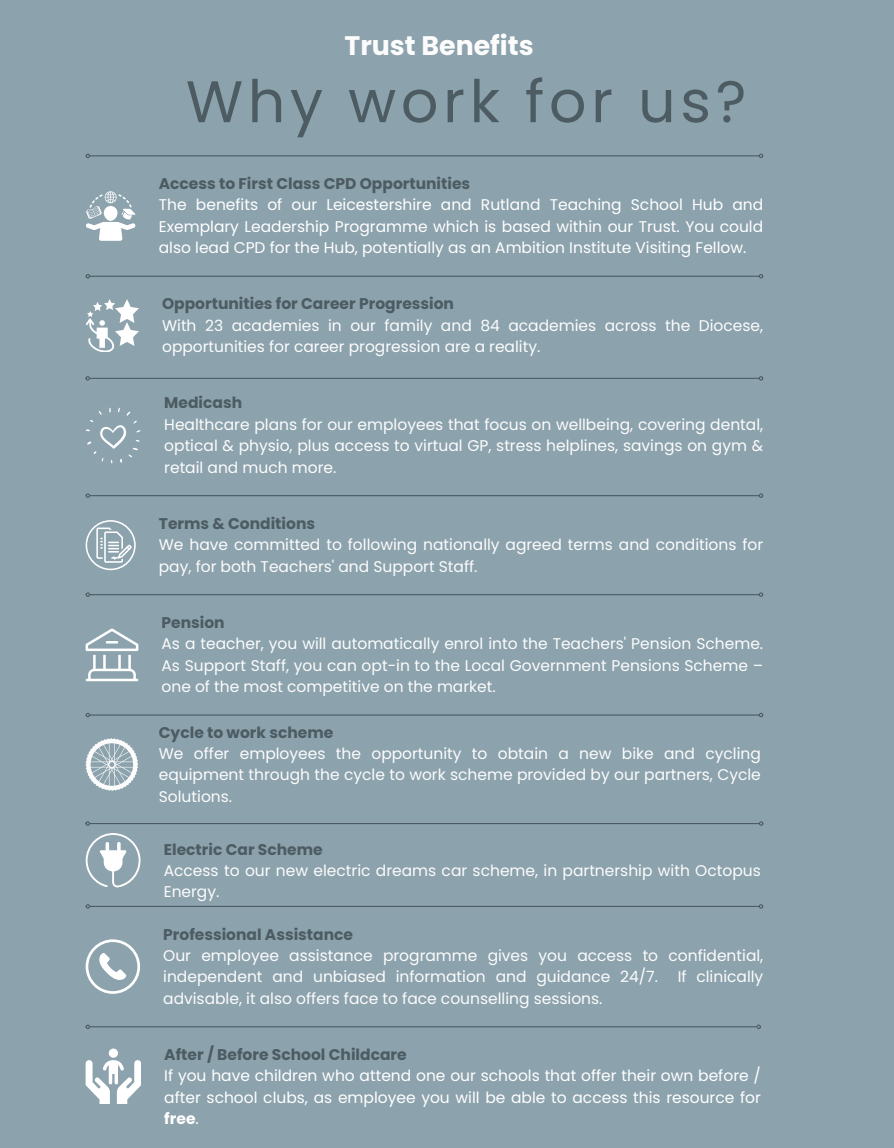
<style>
.page{position:relative;width:894px;height:1148px;background:#fff}
.page>*{position:absolute;margin:0;border:0;box-sizing:border-box;transform-origin:0 0}
.t1{font:58.65px "Poppins";letter-spacing:.08em;color:#4c5c62}
.t2{font:700 26.85px "Poppins";color:#fcfcfc}
.t3{font:15.45px/21.3px "Poppins";color:#fcfcfc}
.t4{font:15.45px/21.3px "Poppins";color:#fff;text-align:justify}
.t5{font:700 15.45px "Poppins";color:#4c5c62}
.s1{font-weight:700}
</style>
<div class="page">
<div style="left:0;top:0;width:893px;height:1147px;background:#8ca2ad"></div>
<svg style="left:86px;top:299px;width:52px;height:53px"></svg>
<svg style="left:86px;top:191px;width:50px;height:50px"></svg>
<svg style="left:86px;top:520px;width:50px;height:50px"></svg>
<svg style="left:86px;top:407px;width:55px;height:57px"></svg>
<svg style="left:86px;top:628px;width:52px;height:53px"></svg>
<svg style="left:86px;top:833px;width:55px;height:54px"></svg>
<svg style="left:86px;top:939px;width:54px;height:54px"></svg>
<hr style="left:90px;top:155px;width:668px;height:1px;background:#4c5c62">
<svg style="left:86px;top:154px;width:4px;height:4px"></svg>
<svg style="left:758px;top:154px;width:5px;height:4px"></svg>
<hr style="left:90px;top:276px;width:668px;height:1px;background:#4c5c62">
<svg style="left:86px;top:274px;width:4px;height:4px"></svg>
<svg style="left:758px;top:274px;width:5px;height:4px"></svg>
<hr style="left:90px;top:378px;width:668px;height:1px;background:#4c5c62">
<svg style="left:85px;top:376px;width:5px;height:4px"></svg>
<svg style="left:758px;top:376px;width:5px;height:4px"></svg>
<hr style="left:90px;top:495px;width:668px;height:1px;background:#4c5c62">
<svg style="left:86px;top:493px;width:4px;height:5px"></svg>
<svg style="left:758px;top:493px;width:5px;height:5px"></svg>
<hr style="left:90px;top:594px;width:668px;height:1px;background:#4c5c62">
<svg style="left:86px;top:592px;width:4px;height:5px"></svg>
<svg style="left:758px;top:592px;width:5px;height:5px"></svg>
<hr style="left:90px;top:823px;width:669px;height:1px;background:#4c5c62">
<svg style="left:85px;top:821px;width:5px;height:4px"></svg>
<svg style="left:758px;top:821px;width:5px;height:4px"></svg>
<hr style="left:90px;top:905px;width:668px;height:2px;background:#4c5c62">
<svg style="left:86px;top:904px;width:4px;height:4px"></svg>
<svg style="left:758px;top:904px;width:5px;height:4px"></svg>
<div style="left:109px;top:1048px;width:9px;height:9px;background:#fff;border-radius:50%"></div>
<svg style="left:86px;top:1060px;width:55px;height:43px"></svg>
<hr style="left:90px;top:1026px;width:666px;height:1px;background:#4c5c62">
<svg style="left:86px;top:1024px;width:4px;height:5px"></svg>
<svg style="left:756px;top:1024px;width:4px;height:5px"></svg>
<hr style="left:90px;top:714px;width:668px;height:1px;background:#4c5c62">
<svg style="left:86px;top:713px;width:4px;height:4px"></svg>
<svg style="left:758px;top:713px;width:5px;height:4px"></svg>
<svg style="left:86px;top:738px;width:52px;height:52px"></svg>
<h2 class="t2" style="left:344px;top:26px;width:191px">Trust Benefits</h2>
<h1 class="t1" style="left:186px;top:61px;width:562px">Why work for us?</h1>
<p class="t5" style="left:159px;top:173px;width:313px">Access to First Class CPD Opportunities</p>
<p class="t4" style="left:159px;top:194px;width:605px">The benefits of our Leicestershire and Rutland Teaching School Hub and Exemplary Leadership Programme which is based within our Trust. You could also lead CPD for the Hub, potentially as an Ambition Institute Visiting Fellow.</p>
<p class="t5" style="left:162px;top:293px;width:293px">Opportunities for Career Progression</p>
<p class="t3" style="left:162px;top:315px;width:602px">With 23 academies in our family and 84 academies across the Diocese, opportunities for career progression are a reality.</p>
<p class="t5" style="left:164px;top:392px;width:79px">Medicash</p>
<p class="t3" style="left:164px;top:414px;width:600px;text-align:justify">Healthcare plans for our employees that focus on wellbeing, covering dental, optical &amp; physio, plus access to virtual GP, stress helplines, savings on gym &amp; retail and much more.</p>
<p class="t5" style="left:159px;top:512px;width:158px">Terms &amp; Conditions</p>
<p class="t3" style="left:159px;top:534px;width:605px">We have committed to following nationally agreed terms and conditions for pay, for both Teachers' and Support Staff.</p>
<p class="t5" style="left:161px;top:611px;width:65px">Pension</p>
<p class="t3" style="left:161px;top:633px;width:603px;text-align:justify">As a teacher, you will automatically enrol into the Teachers' Pension Scheme.<br>As Support Staff, you can opt-in to the Local Government Pensions Scheme – one of the most competitive on the market.</p>
<p class="t5" style="left:159px;top:721px;width:176px">Cycle to work scheme</p>
<p class="t3" style="left:159px;top:743px;width:603px;text-align:justify">We offer employees the opportunity to obtain a new bike and cycling equipment through the cycle to work scheme provided by our partners, Cycle Solutions.</p>
<p class="t5" style="left:164px;top:838px;width:160px">Electric Car Scheme</p>
<p class="t3" style="left:164px;top:860px;width:598px">Access to our new electric dreams car scheme, in partnership with Octopus<br>Energy.</p>
<p class="t5" style="left:163px;top:923px;width:191px">Professional Assistance</p>
<p class="t3" style="left:163px;top:945px;width:601px">Our employee assistance programme gives you access to confidential, independent and unbiased information and guidance 24/7.</p>
<p class="t3" style="left:677px;top:966px;width:87px">If clinically</p>
<p class="t3" style="left:163px;top:987px;width:440px">advisable, it also offers face to face counselling sessions.</p>
<p class="t5" style="left:164px;top:1043px;width:244px">After / Before School Childcare</p>
<p class="t4" style="left:164px;top:1065px;width:598px">If you have children who attend one our schools that offer their own before / after school clubs, as employee you will be able to access this resource for <span class="s1">free</span>.</p>
</div>
